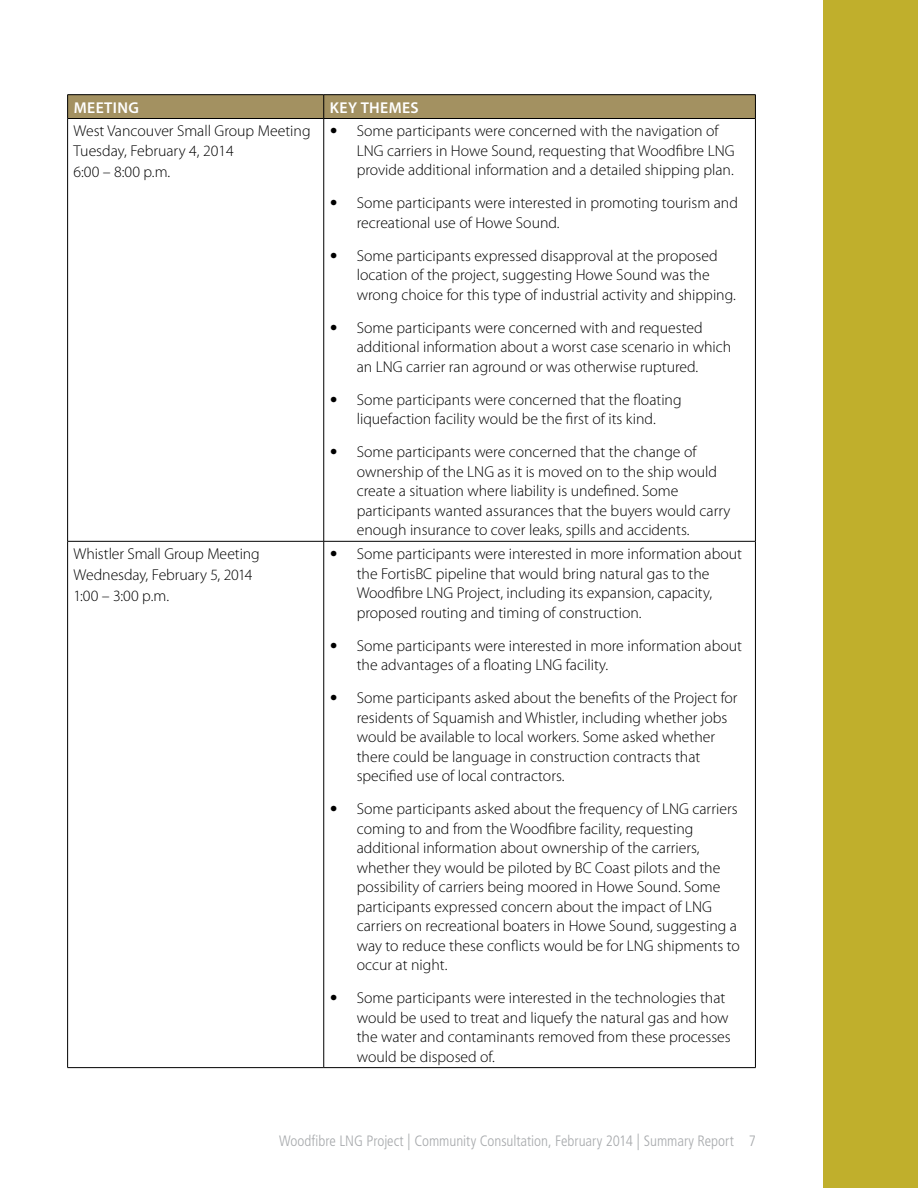
<style>
.page{position:relative;width:918px;height:1188px;background:#fff}
.page>*{position:absolute;margin:0;border:0;box-sizing:border-box;transform-origin:0 0}
.t1{font:300 15.75px/19.5px "Myriad Pro";color:#000}
.t2{font:600 15.75px "Myriad Pro";letter-spacing:.025em;color:#fff}
.t3{font:300 condensed 15px "Frutiger";letter-spacing:-.005em;color:#a8aaad}
.s1{font-family:"Frutiger";font-stretch:condensed}
.s2{font-size:16.5px}
</style>
<div class="page">
<div style="left:824px;top:0;width:94px;height:1188px;background:#c0af2c"></div>
<hr style="left:67px;top:119px;width:1px;height:422px;background:#000">
<hr style="left:323px;top:119px;width:1px;height:422px;background:#000">
<hr style="left:755px;top:119px;width:1px;height:422px;background:#000">
<hr style="left:67px;top:541px;width:257px;height:1px;background:#000">
<hr style="left:67px;top:542px;width:1px;height:525px;background:#000">
<hr style="left:324px;top:541px;width:432px;height:1px;background:#000">
<hr style="left:323px;top:542px;width:1px;height:525px;background:#000">
<hr style="left:755px;top:542px;width:1px;height:525px;background:#000">
<hr style="left:67px;top:1067px;width:257px;height:1px;background:#000">
<hr style="left:324px;top:1067px;width:432px;height:1px;background:#000">
<hr style="left:67px;top:94px;width:257px;height:1px;background:#000">
<hr style="left:324px;top:94px;width:432px;height:1px;background:#000">
<div style="left:67px;top:95px;width:689px;height:23px;background:#a39161"></div>
<hr style="left:67px;top:118px;width:257px;height:1px;background:#000">
<hr style="left:324px;top:118px;width:432px;height:1px;background:#000">
<p class="t2" style="left:74px;top:97px;width:67px">MEETING</p>
<p class="t2" style="left:330px;top:97px;width:90px">KEY THEMES</p>
<p class="t1" style="left:74px;top:122px;width:238px">West Vancouver Small Group Meeting<br>Tuesday, February 4, 2014</p>
<p class="t1" style="left:74px;top:162px;width:98px">6:00 – 8:00 p.m.</p>
<p class="t1" style="left:357px;top:122px;width:379px;text-indent:-27px"><span class="s1">•</span> Some participants were concerned with the navigation of<br>LNG carriers in Howe Sound, requesting that Woodfibre LNG provide additional information and a detailed shipping plan.</p>
<p class="t1" style="left:357px;top:194px;width:383px;text-indent:-27px"><span class="s1">•</span> Some participants were interested in promoting tourism and recreational use of Howe Sound.</p>
<p class="t1" style="left:357px;top:246px;width:381px;text-indent:-27px"><span class="s1">•</span> Some participants expressed disapproval at the proposed location of the project, suggesting Howe Sound was the wrong choice for this type of industrial activity and shipping.</p>
<p class="t1" style="left:357px;top:318px;width:376px;text-indent:-27px"><span class="s1">•</span> Some participants were concerned with and requested additional information about a worst case scenario in which an LNG carrier ran aground or was otherwise ruptured.</p>
<p class="t1" style="left:330px;top:390px;width:353px;text-align:center"><span class="s1">•</span> Some participants were concerned that the floating liquefaction facility would be the first of its kind.</p>
<p class="t1" style="left:357px;top:443px;width:375px;text-indent:-27px"><span class="s1">•</span> Some participants were concerned that the change of ownership of the LNG as it is moved on to the ship would create a situation where liability is undefined. Some participants wanted assurances that the buyers would carry enough insurance to cover leaks, spills and accidents.</p>
<p class="t1" style="left:74px;top:544px;width:188px;line-height:21px">Whistler Small Group Meeting<br>Wednesday, February 5, 2014<br>1:00 – 3:00 p.m.</p>
<p class="t1" style="left:357px;top:544px;width:387px;text-indent:-27px"><span class="s1">•</span> Some participants were interested in more information about the FortisBC pipeline that would bring natural gas to the Woodfibre LNG Project, including its expansion, capacity, proposed routing and timing of construction.</p>
<p class="t1" style="left:357px;top:636px;width:387px;text-indent:-27px"><span class="s1">•</span> Some participants were interested in more information about the advantages of a floating LNG facility.</p>
<p class="t1" style="left:357px;top:688px;width:382px;text-indent:-27px"><span class="s1">•</span> Some participants asked about the benefits of the Project for residents of Squamish and Whistler, including whether jobs would be available to local workers. Some asked whether there could be language in construction contracts that specified use of local contractors.</p>
<p class="t1" style="left:357px;top:799px;width:385px;text-indent:-27px"><span class="s1">•</span> Some participants asked about the frequency of LNG carriers coming to and from the Woodfibre facility, requesting additional information about ownership of the carriers, whether they would be piloted by BC Coast pilots and the possibility of carriers being moored in Howe Sound. Some participants expressed concern about the impact of LNG carriers on recreational boaters in Howe Sound, suggesting a way to reduce these conflicts would be for LNG shipments to occur at night.</p>
<p class="t1" style="left:357px;top:988px;width:375px;text-indent:-27px"><span class="s1">•</span> Some participants were interested in the technologies that would be used to treat and liquefy the natural gas and how the water and contaminants removed from these processes would be disposed of.</p>
<p class="t3" style="left:279px;top:1133px;width:478px">Woodfibre LNG Project <span class="s2">|</span> Community Consultation, February 2014 <span class="s2">|</span> Summary Report 7</p>
</div>
